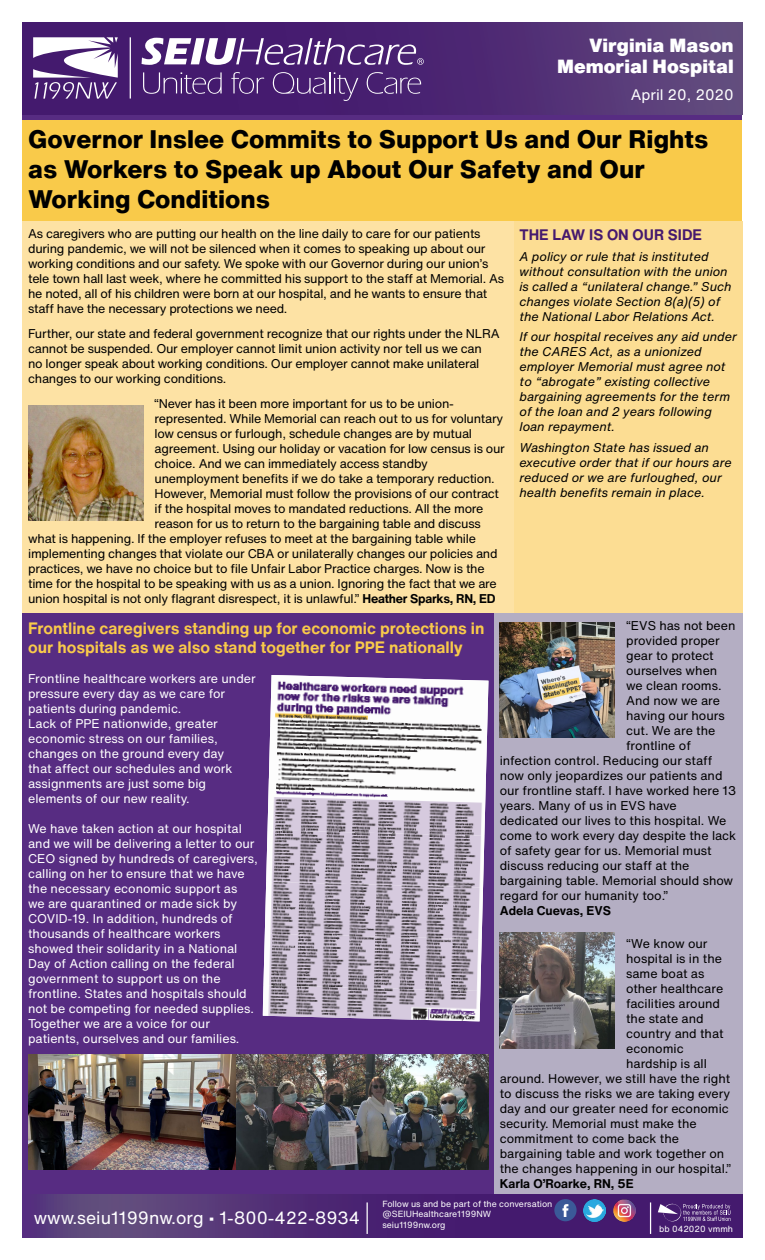
<style>
.page{position:relative;width:765px;height:1260px;background:#fff}
.page>*{position:absolute;margin:0;border:0;box-sizing:border-box;transform-origin:0 0}
.t1{font:800 25px/30px "Helvetica Now Text";color:#000}
.t2{font:900 18.75px/20.6px "Helvetica Now Text";color:#fff;text-align:right}
.t3{font:17.5px "Helvetica Now Text";color:#fff}
.t4{font:700 16.25px/19.5px "Helvetica Now Text";color:#f9ca4a}
.t5{font:700 15px "Helvetica Now Text";color:#45196e}
.t6{font:15px "Helvetica Now Text";color:#fff}
.t7{font:12.5px/15px "Helvetica Now Text";letter-spacing:-.02em;color:#000}
.t8{font:12.5px "Helvetica Now Text";color:#000}
.t9{font:12.5px/15px "Helvetica Now Text";color:#fff}
.t10{font:italic 12.5px/15px "Helvetica Now Text";color:#000}
.t11{font:700 12.5px "Helvetica Now Text";color:#000}
.t12{font:8.75px/10.5px "Helvetica Now Text";color:#fff}
.s1{font-weight:700}
</style>
<div class="page">
<div style="left:22px;top:115px;width:720px;height:6px;background:#572c82"></div>
<div style="left:22px;top:22px;width:720px;height:93px;background:linear-gradient(to right,#3d0e6a,#5d427b)"></div>
<hr style="left:130px;top:37px;width:1px;height:62px;background:#fff">
<svg style="left:143px;top:72px;width:79px;height:22px;background:#603d84"></svg>
<svg style="left:231px;top:72px;width:33px;height:22px"></svg>
<svg style="left:273px;top:72px;width:85px;height:29px;background:#5d3981"></svg>
<svg style="left:367px;top:72px;width:54px;height:22px"></svg>
<svg style="left:142px;top:38px;width:282px;height:27px"></svg>
<svg style="left:33px;top:37px;width:85px;height:62px"></svg>
<div style="left:22px;top:121px;width:720px;height:100px;background:#f9ca4a"></div>
<div style="left:22px;top:221px;width:492px;height:393px;background:#fde2a4"></div>
<img style="left:28px;top:405px;width:115px;height:115px">
<div style="left:514px;top:221px;width:228px;height:393px;background:#fcdd93"></div>
<div style="left:22px;top:614px;width:472px;height:584px;background:#572c82"></div>
<div style="left:494px;top:614px;width:248px;height:584px;background:#b4aec3"></div>
<img style="left:500px;top:623px;width:115px;height:115px">
<img style="left:500px;top:933px;width:115px;height:115px">
<img style="left:270px;top:675px;width:218px;height:57px">
<img style="left:269px;top:727px;width:218px;height:51px">
<img style="left:268px;top:778px;width:218px;height:58px">
<img style="left:266px;top:830px;width:218px;height:58px">
<img style="left:265px;top:882px;width:218px;height:52px">
<img style="left:263px;top:934px;width:219px;height:57px">
<img style="left:263px;top:985px;width:217px;height:36px">
<svg style="left:22px;top:1195px;width:720px;height:43px;background:#4e2b74"></svg>
<svg style="left:658px;top:1203px;width:72px;height:21px;background:#664388"></svg>
<img style="left:584px;top:1199px;width:22px;height:22px">
<img style="left:613px;top:1199px;width:22px;height:22px">
<svg style="left:554px;top:1199px;width:23px;height:22px"></svg>
<hr style="left:367px;top:1202px;width:1px;height:32px;background:#fff">
<hr style="left:650px;top:1202px;width:1px;height:32px;background:#fff">
<img style="left:28px;top:1055px;width:460px;height:115px">
<h2 class="t2" style="left:557px;top:35px;width:178px">Virginia Mason<br>Memorial Hospital</h2>
<p class="t6" style="left:631px;top:84px;width:105px">April 20, 2020</p>
<h1 class="t1" style="left:28px;top:124px;width:682px">Governor Inslee Commits to Support Us and Our Rights as Workers to Speak up About Our Safety and Our<br>Working Conditions</h1>
<p class="t7" style="left:28px;top:226px;width:477px">As caregivers who are putting our health on the line daily to care for our patients during pandemic, we will not be silenced when it comes to speaking up about our working conditions and our safety. We spoke with our Governor during our union’s tele town hall last week, where he committed his support to the staff at Memorial. As he noted, all of his children were born at our hospital, and he wants to ensure that staff have the necessary protections we need.</p>
<p class="t7" style="left:28px;top:326px;width:473px">Further, our state and federal government recognize that our rights under the NLRA cannot be suspended. Our employer cannot limit union activity nor tell us we can no longer speak about working conditions. Our employer cannot make unilateral changes to our working conditions.</p>
<p class="t7" style="left:154px;top:396px;width:301px">“Never has it been more important for us to be union-</p>
<p class="t7" style="left:155px;top:411px;width:350px">represented. While Memorial can reach out to us for voluntary</p>
<p class="t7" style="left:155px;top:426px;width:319px">low census or furlough, schedule changes are by mutual</p>
<p class="t7" style="left:155px;top:441px;width:352px">agreement. Using our holiday or vacation for low census is our</p>
<p class="t7" style="left:155px;top:456px;width:275px">choice. And we can immediately access standby</p>
<p class="t7" style="left:155px;top:471px;width:342px">unemployment benefits if we do take a temporary reduction.</p>
<p class="t7" style="left:155px;top:486px;width:346px">However, Memorial must follow the provisions of our contract</p>
<p class="t7" style="left:155px;top:501px;width:330px">if the hospital moves to mandated reductions. All the more</p>
<p class="t7" style="left:155px;top:516px;width:328px">reason for us to return to the bargaining table and discuss</p>
<p class="t7" style="left:28px;top:531px;width:449px">what is happening. If the employer refuses to meet at the bargaining table while</p>
<p class="t7" style="left:28px;top:546px;width:471px">implementing changes that violate our CBA or unilaterally changes our policies and</p>
<p class="t7" style="left:28px;top:561px;width:458px">practices, we have no choice but to file Unfair Labor Practice charges. Now is the</p>
<p class="t7" style="left:28px;top:576px;width:470px">time for the hospital to be speaking with us as a union. Ignoring the fact that we are</p>
<p class="t7" style="left:28px;top:591px;width:469px">union hospital is not only flagrant disrespect, it is unlawful.” <span class="s1">Heather Sparks, RN, ED</span></p>
<p class="t5" style="left:520px;top:224px;width:184px">THE LAW IS ON OUR SIDE</p>
<p class="t10" style="left:520px;top:248px;width:214px">A policy or rule that is instituted without consultation with the union is called a “unilateral change.” Such changes violate Section 8(a)(5) of the National Labor Relations Act.</p>
<p class="t10" style="left:520px;top:329px;width:219px">If our hospital receives any aid under the CARES Act, as a unionized employer Memorial must agree not to “abrogate” existing collective bargaining agreements for the term of the loan and 2 years following loan repayment.</p>
<p class="t10" style="left:520px;top:440px;width:214px">Washington State has issued an executive order that if our hours are reduced or we are furloughed, our health benefits remain in place.</p>
<h3 class="t4" style="left:28px;top:618px;width:458px">Frontline caregivers standing up for economic protections in our hospitals as we also stand together for PPE nationally</h3>
<p class="t9" style="left:28px;top:671px;width:229px">Frontline healthcare workers are under pressure every day as we care for patients during pandemic.<br>Lack of PPE nationwide, greater economic stress on our families, changes on the ground every day<br>that affect our schedules and work assignments are just some big elements of our new reality.</p>
<p class="t9" style="left:28px;top:821px;width:231px">We have taken action at our hospital and we will be delivering a letter to our CEO signed by hundreds of caregivers, calling on her to ensure that we have the necessary economic support as<br>we are quarantined or made sick by COVID-19. In addition, hundreds of thousands of healthcare workers showed their solidarity in a National Day of Action calling on the federal government to support us on the frontline. States and hospitals should not be competing for needed supplies.<br>Together we are a voice for our patients, ourselves and our families.</p>
<p class="t8" style="left:626px;top:617px;width:111px">“EVS has not been</p>
<p class="t8" style="left:626px;top:632px;width:95px">provided proper</p>
<p class="t8" style="left:626px;top:647px;width:89px">gear to protect</p>
<p class="t8" style="left:626px;top:662px;width:93px">ourselves when</p>
<p class="t8" style="left:626px;top:677px;width:97px">we clean rooms.</p>
<p class="t8" style="left:626px;top:692px;width:95px">And now we are</p>
<p class="t8" style="left:626px;top:707px;width:100px">having our hours</p>
<p class="t8" style="left:626px;top:722px;width:91px">cut. We are the</p>
<p class="t8" style="left:626px;top:737px;width:66px">frontline of</p>
<p class="t8" style="left:500px;top:752px;width:214px">infection control. Reducing our staff</p>
<p class="t8" style="left:500px;top:767px;width:224px">now only jeopardizes our patients and</p>
<p class="t8" style="left:500px;top:781px;width:238px">our frontline staff. I have worked here 13</p>
<p class="t8" style="left:500px;top:796px;width:179px">years. Many of us in EVS have</p>
<p class="t8" style="left:500px;top:811px;width:228px">dedicated our lives to this hospital. We</p>
<p class="t8" style="left:500px;top:827px;width:238px">come to work every day despite the lack</p>
<p class="t8" style="left:500px;top:842px;width:213px">of safety gear for us. Memorial must</p>
<p class="t8" style="left:500px;top:857px;width:191px">discuss reducing our staff at the</p>
<p class="t8" style="left:500px;top:872px;width:235px">bargaining table. Memorial should show</p>
<p class="t8" style="left:500px;top:887px;width:170px">regard for our humanity too.”</p>
<p class="t11" style="left:500px;top:902px;width:113px">Adela Cuevas, EVS</p>
<p class="t8" style="left:626px;top:934px;width:83px">“We know our</p>
<p class="t8" style="left:626px;top:949px;width:97px">hospital is in the</p>
<p class="t8" style="left:626px;top:964px;width:80px">same boat as</p>
<p class="t8" style="left:626px;top:979px;width:99px">other healthcare</p>
<p class="t8" style="left:626px;top:994px;width:95px">facilities around</p>
<p class="t8" style="left:626px;top:1009px;width:79px">the state and</p>
<p class="t8" style="left:626px;top:1024px;width:99px">country and that</p>
<p class="t8" style="left:626px;top:1039px;width:59px">economic</p>
<p class="t8" style="left:626px;top:1054px;width:82px">hardship is all</p>
<p class="t8" style="left:500px;top:1069px;width:232px">around. However, we still have the right</p>
<p class="t8" style="left:500px;top:1084px;width:232px">to discuss the risks we are taking every</p>
<p class="t8" style="left:500px;top:1099px;width:231px">day and our greater need for economic</p>
<p class="t8" style="left:500px;top:1114px;width:198px">security. Memorial must make the</p>
<p class="t8" style="left:500px;top:1129px;width:181px">commitment to come back the</p>
<p class="t8" style="left:500px;top:1144px;width:226px">bargaining table and work together on</p>
<p class="t8" style="left:500px;top:1159px;width:233px">the changes happening in our hospital.”</p>
<p class="t11" style="left:500px;top:1174px;width:136px">Karla O’Roarke, RN, 5E</p>
<h3 class="t3" style="left:34px;top:1204px;width:328px">www.seiu1199nw.org • 1-800-422-8934</h3>
<p class="t12" style="left:382px;top:1198px;width:171px">Follow us and be part of the conversation @SEIUHealthcare1199NW seiu1199nw.org</p>
<p class="t12" style="left:659px;top:1223px;width:75px">bb 042020 vmmh</p>
</div>
